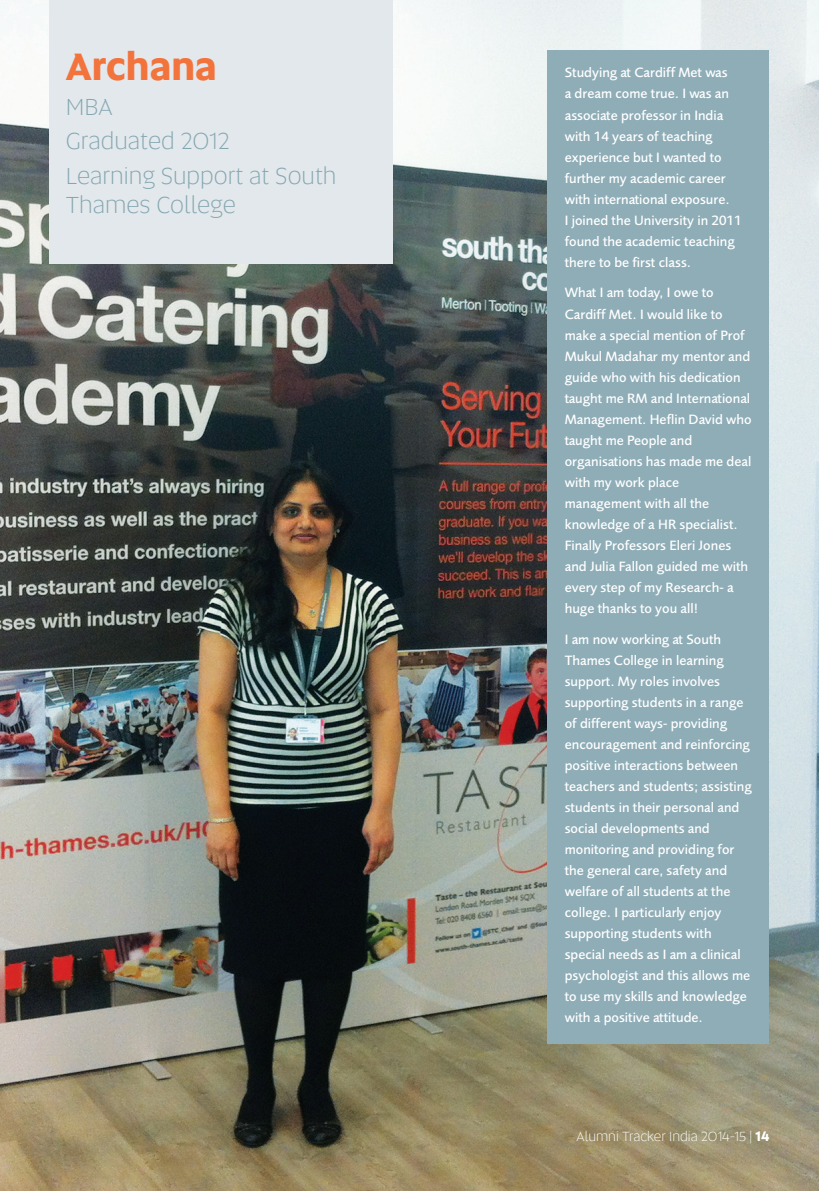
<style>
.page{position:relative;width:819px;height:1191px;background:#fff}
.page>*{position:absolute;margin:0;border:0;box-sizing:border-box;transform-origin:0 0}
.t1{font:700 38.5px "Altis";color:#f3733c}
.t2{font:300 24.5px/34.3px "Altis";color:#84a6b1}
.t3{font:500 14px/21px "Foundry Sans";color:#fff}
.t4{font:300 14px "Altis";color:#fff}
.s1{font-weight:700}
</style>
<div class="page">
<img style="left:0;top:0;width:819px;height:1191px">
<div style="left:547px;top:50px;width:222px;height:993px;background:#8fadb7"></div>
<div style="left:50px;top:0;width:343px;height:263px;background:#e2e8eb"></div>
<h1 class="t1" style="left:66px;top:51px;width:152px">Archana</h1>
<h2 class="t2" style="left:66px;top:91px;width:272px">MBA<br>Graduated 2012<br>Learning Support at South</h2>
<h2 class="t2" style="left:66px;top:190px;width:171px">Thames College</h2>
<p class="t3" style="left:564px;top:64px;width:178px">Studying at Cardiff Met was<br>a dream come true. I was an associate professor in India with 14 years of teaching experience but I wanted to further my academic career with international exposure.<br>I joined the University in 2011 found the academic teaching there to be first class.</p>
<p class="t3" style="left:564px;top:284px;width:188px">What I am today, I owe to<br>Cardiff Met. I would like to make a special mention of Prof<br>Mukul Madahar my mentor and guide who with his dedication taught me RM and International<br>Management. Heflin David who taught me People and organisations has made me deal with my work place management with all the knowledge of a HR specialist.<br>Finally Professors Eleri Jones and Julia Fallon guided me with every step of my Research- a huge thanks to you all!</p>
<p class="t3" style="left:564px;top:629px;width:188px">I am now working at South<br>Thames College in learning support. My roles involves supporting students in a range of different ways- providing encouragement and reinforcing positive interactions between teachers and students; assisting students in their personal and social developments and monitoring and providing for the general care, safety and welfare of all students at the college. I particularly enjoy supporting students with special needs as I am a clinical psychologist and this allows me to use my skills and knowledge with a positive attitude.</p>
<p class="t4" style="left:576px;top:1131px;width:194px">Alumni Tracker India 2014-15 | <span class="s1">14</span></p>
</div>
